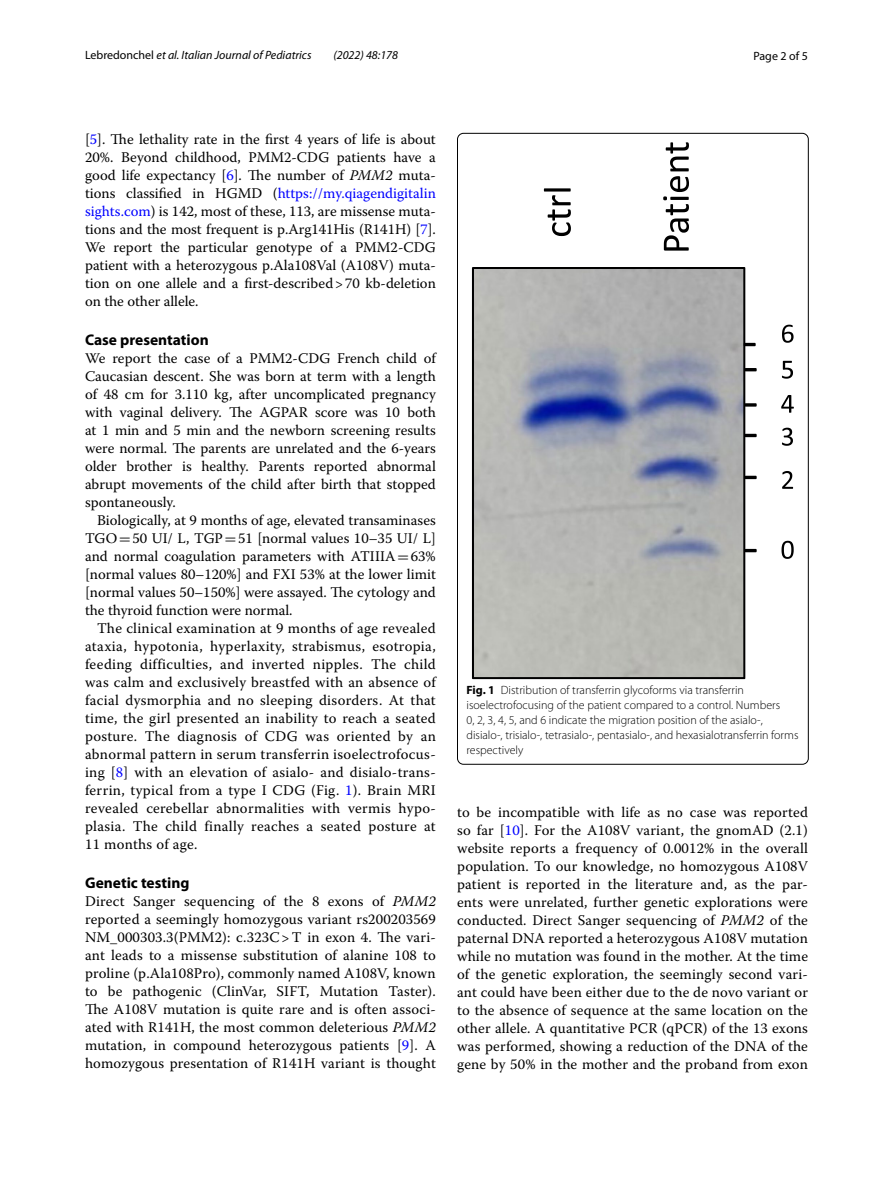
<style>
.page{position:relative;width:893px;height:1187px;background:#fff}
.page>*{position:absolute;margin:0;border:0;box-sizing:border-box;transform-origin:0 0}
.t1{font:700 15.45px "Myriad Pro";color:#000}
.t2{font:14.7px/18px "Warnock Pro";letter-spacing:.005em;color:#000;text-align:justify}
.t3{font:300 12px/15px "Myriad Pro";color:#000}
.t4{font:italic 12px "Myriad Pro";color:#000}
.t5{font:12px "Myriad Pro";color:#000}
.s1{font-style:normal}
.s2{color:#00f}
.s3{font-style:italic}
.s4{font-family:"MTSY"}
.s5{font-weight:700}
</style>
<div class="page">
<svg style="left:472px;top:267px;width:273px;height:412px;background:#a7a9ae"></svg>
<svg style="left:781px;top:540px;width:13px;height:19px"></svg>
<svg style="left:782px;top:471px;width:11px;height:18px"></svg>
<svg style="left:782px;top:427px;width:11px;height:19px"></svg>
<svg style="left:781px;top:395px;width:13px;height:17px"></svg>
<svg style="left:782px;top:361px;width:11px;height:17px"></svg>
<svg style="left:782px;top:324px;width:11px;height:19px"></svg>
<svg style="left:745px;top:549px;width:12px;height:3px"></svg>
<svg style="left:745px;top:475px;width:12px;height:4px"></svg>
<svg style="left:745px;top:434px;width:12px;height:3px"></svg>
<svg style="left:745px;top:403px;width:12px;height:3px"></svg>
<svg style="left:744px;top:343px;width:12px;height:3px"></svg>
<svg style="left:745px;top:368px;width:12px;height:3px"></svg>
<svg style="left:544px;top:188px;width:27px;height:48px"></svg>
<svg style="left:663px;top:142px;width:26px;height:108px"></svg>
<p class="t4" style="left:85px;top:48px;width:228px"><span class="s1">Lebredonchel</span> et al. Italian Journal of Pediatrics</p>
<p class="t4" style="left:333px;top:48px;width:66px">(2022) 48:178</p>
<p class="t5" style="left:753px;top:48px;width:56px">Page 2 of 5</p>
<p class="t2" style="left:85px;top:130px;width:352px">[<span class="s2">5</span>]. The lethality rate in the first 4 years of life is about 20%. Beyond childhood, PMM2-CDG patients have a good life expectancy [<span class="s2">6</span>]. The number of <span class="s3">PMM2</span> muta&shy;tions classified in HGMD (<span class="s2">https://my.qiagendigitalin sights.com</span>) is 142, most of these, 113, are missense muta&shy;tions and the most frequent is p.Arg141His (R141H) [<span class="s2">7</span>].<br>We report the particular genotype of a PMM2-CDG patient with a heterozygous p.Ala108Val (A108V) muta&shy;tion on one allele and a first-described&gt;70 kb-deletion on the other allele.</p>
<p class="t1" style="left:85px;top:329px;width:125px">Case presentation</p>
<p class="t2" style="left:85px;top:348px;width:352px">We report the case of a PMM2-CDG French child of Caucasian descent. She was born at term with a length of 48 cm for 3.110 kg, after uncomplicated pregnancy with vaginal delivery. The AGPAR score was 10 both at 1 min and 5 min and the newborn screening results were normal. The parents are unrelated and the 6-years older brother is healthy. Parents reported abnormal abrupt movements of the child after birth that stopped spontaneously.</p>
<p class="t2" style="left:85px;top:510px;width:352px;text-indent:12px">Biologically, at 9 months of age, elevated transaminases TGO<span class="s4">=</span>50 UI/ L, TGP<span class="s4">=</span>51 [normal values 10–35 UI/ L] and normal coagulation parameters with ATIIIA<span class="s4">=</span>63% [normal values 80–120%] and FXI 53% at the lower limit [normal values 50–150%] were assayed. The cytology and the thyroid function were normal.</p>
<p class="t2" style="left:85px;top:618px;width:352px;text-indent:12px">The clinical examination at 9 months of age revealed ataxia, hypotonia, hyperlaxity, strabismus, esotropia, feeding difficulties, and inverted nipples. The child was calm and exclusively breastfed with an absence of facial dysmorphia and no sleeping disorders. At that time, the girl presented an inability to reach a seated posture. The diagnosis of CDG was oriented by an abnormal pattern in serum transferrin isoelectrofocus&shy;ing [<span class="s2">8</span>] with an elevation of asialo- and disialo-trans&shy;ferrin, typical from a type I CDG (Fig. <span class="s2">1</span>). Brain MRI revealed cerebellar abnormalities with vermis hypo&shy;plasia. The child finally reaches a seated posture at 11 months of age.</p>
<p class="t1" style="left:85px;top:872px;width:106px">Genetic testing</p>
<p class="t2" style="left:85px;top:891px;width:352px">Direct Sanger sequencing of the 8 exons of <span class="s3">PMM2 </span>reported a seemingly homozygous variant rs200203569<br>NM_000303.3(PMM2): c.323C&gt;T in exon 4. The vari&shy;ant leads to a missense substitution of alanine 108 to proline (p.Ala108Pro), commonly named A108V, known to be pathogenic (ClinVar, SIFT, Mutation Taster).<br>The A108V mutation is quite rare and is often associ&shy;ated with R141H, the most common deleterious <span class="s3">PMM2 </span>mutation, in compound heterozygous patients [<span class="s2">9</span>]. A homozygous presentation of R141H variant is thought</p>
<p class="t3" style="left:466px;top:683px;width:334px"><span class="s5">Fig. 1</span> Distribution of transferrin glycoforms via transferrin isoelectrofocusing of the patient compared to a control. Numbers<br>0, 2, 3, 4, 5, and 6 indicate the migration position of the asialo-, disialo-, trisialo-, tetrasialo-, pentasialo-, and hexasialotransferrin forms respectively</p>
<p class="t2" style="left:457px;top:803px;width:352px">to be incompatible with life as no case was reported so far [<span class="s2">10</span>]. For the A108V variant, the gnomAD (2.1) website reports a frequency of 0.0012% in the overall population. To our knowledge, no homozygous A108V patient is reported in the literature and, as the par&shy;ents were unrelated, further genetic explorations were conducted. Direct Sanger sequencing of <span class="s3">PMM2</span> of the paternal DNA reported a heterozygous A108V mutation while no mutation was found in the mother. At the time of the genetic exploration, the seemingly second vari&shy;ant could have been either due to the de novo variant or to the absence of sequence at the same location on the other allele. A quantitative PCR (qPCR) of the 13 exons was performed, showing a reduction of the DNA of the gene by 50% in the mother and the proband from exon</p>
</div>
